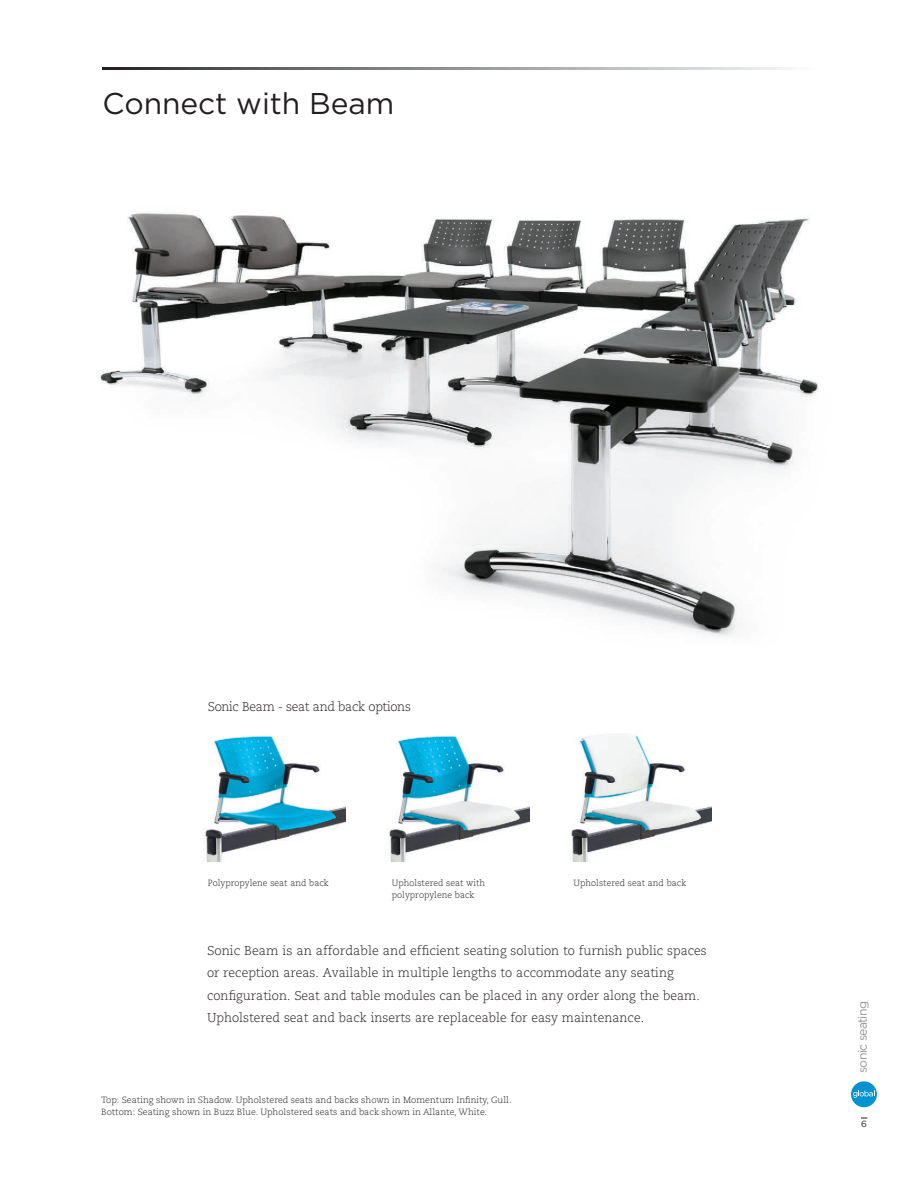
<style>
.page{position:relative;width:918px;height:1188px;background:#fff}
.page>*{position:absolute;margin:0;border:0;box-sizing:border-box;transform-origin:0 0}
.t1{font:30px "Gotham";color:#231f20}
.t2{font:300 12.75px/22.5px "Caecilia LT Std";color:#231f20}
.t3{font:300 12.75px "Caecilia LT Std";letter-spacing:-.025em;color:#231f20}
.t4{font:12.3px "Gotham";letter-spacing:-.05em;color:#939598}
.t5{font:300 9px/12px "Caecilia LT Std";color:#231f20}
.t6{font:9px "Gotham";color:#231f20}
</style>
<div class="page">
<img style="left:205px;top:736px;width:141px;height:126px">
<img style="left:389px;top:736px;width:141px;height:126px">
<img style="left:570px;top:734px;width:141px;height:128px">
<img style="left:99px;top:212px;width:720px;height:424px">
<div style="left:851px;top:1081px;width:26px;height:26px;background:#0092d1;border-radius:50%"></div>
<svg style="left:853px;top:1090px;width:22px;height:8px"></svg>
<svg style="left:103px;top:68px;width:688px;height:1px"></svg>
<h1 class="t1" style="left:103px;top:84px;width:293px">Connect with Beam</h1>
<p class="t3" style="left:208px;top:699px;width:205px">Sonic Beam - seat and back options</p>
<p class="t5" style="left:208px;top:877px;width:123px">Polypropylene seat and back</p>
<p class="t5" style="left:392px;top:877px;width:95px">Upholstered seat with polypropylene back</p>
<p class="t5" style="left:574px;top:877px;width:114px">Upholstered seat and back</p>
<p class="t2" style="left:207px;top:939px;width:501px">Sonic Beam is an affordable and efficient seating solution to furnish public spaces or reception areas. Available in multiple lengths to accommodate any seating configuration. Seat and table modules can be placed in any order along the beam.<br>Upholstered seat and back inserts are replaceable for easy maintenance.</p>
<p class="t5" style="left:101px;top:1095px;width:412px">Top: Seating shown in Shadow. Upholstered seats and backs shown in Momentum Infinity, Gull.<br>Bottom: Seating shown in Buzz Blue. Upholstered seats and back shown in Allante, White.</p>
<p class="t4" style="left:854px;top:1073px;width:74px;rotate:-90deg">sonic seating</p>
<p class="t6" style="left:861px;top:1119px;width:7px">6</p>
</div>
